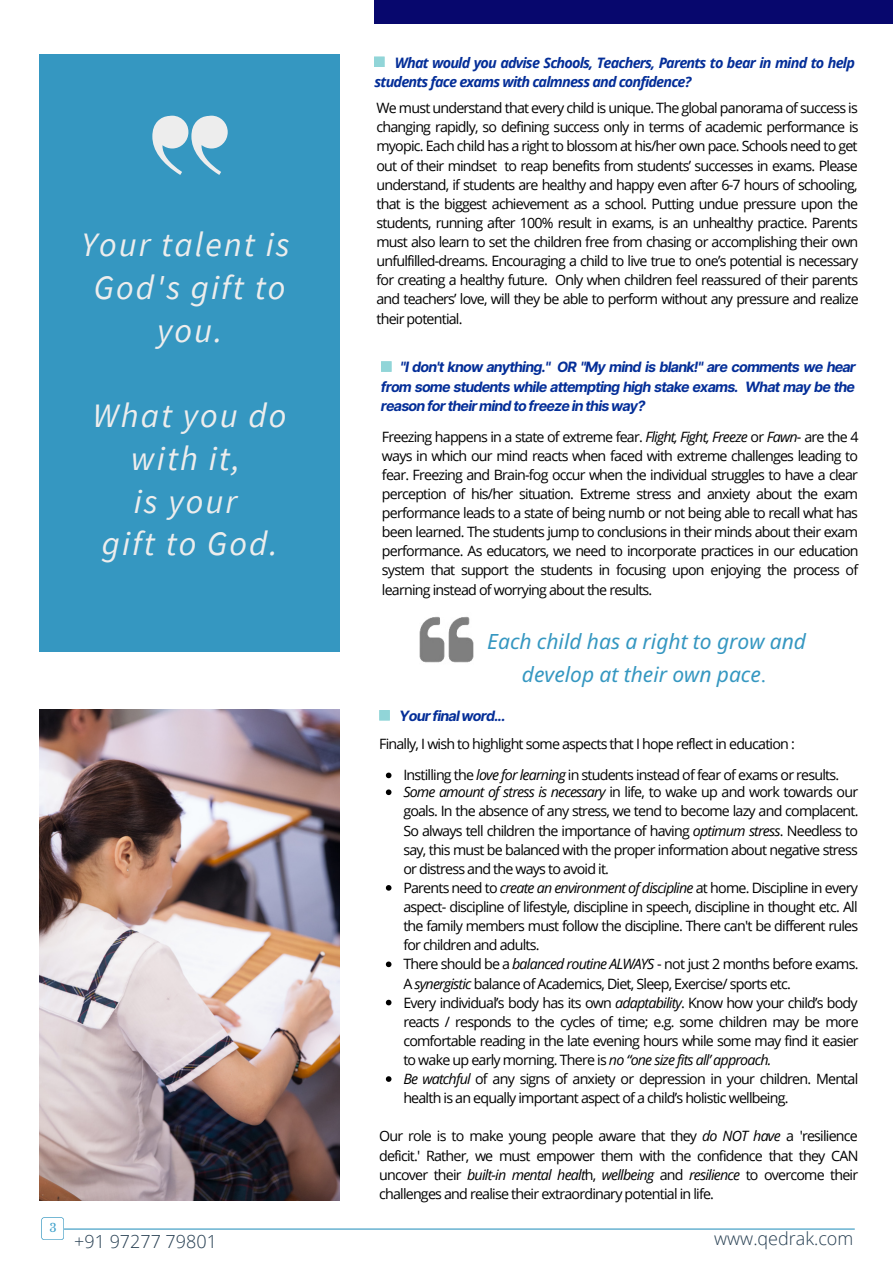
<style>
.page{position:relative;width:893px;height:1264px;background:#fff}
.page>*{position:absolute;margin:0;border:0;box-sizing:border-box;transform-origin:0 0}
.t1{font:italic 34.2px/42.8px "Source Sans Pro";letter-spacing:.06em;color:#ededed;text-align:center}
.t2{font:italic 21px/32.5px "Noto Sans";color:#3597c1;text-align:center}
.t3{font:300 18px "Open Sans";color:#263e51}
.t4{font:italic 700 14.4px/19.4px "Open Sans";letter-spacing:-.055em;color:#042e98}
.t5{font:14.25px/19px "Open Sans";letter-spacing:-.055em;color:#000;text-align:justify}
.t6{font:italic 700 14.25px/19px "Inter";letter-spacing:-.055em;color:#042e98;text-align:justify}
.t7{font:11.7px "Libre Baskerville";color:#3ca0cb}
.s1{font-style:italic}
.s2{font-family:"Solaiman Lipi";font-style:normal}
</style>
<div class="page">
<hr style="left:64px;top:1228px;width:790px;height:1px;background:#3597c1">
<svg style="left:41px;top:1217px;width:23px;height:22px"></svg>
<div style="left:40px;top:55px;width:300px;height:597px;background:#3597c1"></div>
<svg style="left:153px;top:116px;width:74px;height:59px"></svg>
<div style="left:381px;top:361px;width:10px;height:11px;background:#91d5d8"></div>
<img style="left:40px;top:710px;width:300px;height:490px">
<div style="left:374px;top:0;width:518px;height:24px;background:#07076d"></div>
<div style="left:374px;top:56px;width:11px;height:11px;background:#91d5d8"></div>
<div style="left:379px;top:710px;width:11px;height:10px;background:#91d5d8"></div>
<img style="left:419px;top:616px;width:54px;height:47px">
<svg style="left:386px;top:772px;width:5px;height:6px"></svg>
<svg style="left:386px;top:789px;width:5px;height:6px"></svg>
<svg style="left:386px;top:885px;width:5px;height:5px"></svg>
<svg style="left:386px;top:961px;width:5px;height:6px"></svg>
<svg style="left:386px;top:999px;width:5px;height:6px"></svg>
<svg style="left:386px;top:1076px;width:5px;height:5px"></svg>
<h1 class="t1" style="left:81px;top:222px;width:210px">Your talent is<br>God's gift to you.</h1>
<h1 class="t1" style="left:93px;top:393px;width:195px">What you do with it,<br>is your<br>gift to God.</h1>
<p class="t7" style="left:49px;top:1220px;width:9px">3</p>
<p class="t3" style="left:74px;top:1228px;width:144px">+91 97277 79801</p>
<p class="t4" style="left:374px;top:53px;width:482px;text-indent:20px">What would you advise Schools, Teachers, Parents to bear in mind to help students face exams with calmness and confidence?</p>
<p class="t5" style="left:376px;top:98px;width:483px">We must understand that every child is unique. The global panorama of success is changing rapidly, so defining success only in terms of academic performance is myopic. Each child has a right to blossom at his/her own pace. Schools need to get out of their mindset to reap benefits from students’ successes in exams. Please understand, if students are healthy and happy even after 6-7 hours of schooling, that is the biggest achievement as a school. Putting undue pressure upon the students, running after 100% result in exams, is an unhealthy practice. Parents must also learn to set the children free from chasing or accomplishing their own unfulfilled-dreams. Encouraging a child to live true to one’s potential is necessary for creating a healthy future. Only when children feel reassured of their parents and teachers’ love, will they be able to perform without any pressure and realize their potential.</p>
<p class="t6" style="left:381px;top:358px;width:476px;text-indent:19px">"I don't know anything." OR "My mind is blank!" are comments we hear from some students while attempting high stake exams. What may be the reason for their mind to freeze in this way?</p>
<p class="t5" style="left:382px;top:426px;width:478px">Freezing happens in a state of extreme fear. <span class="s1">Flight, Fight, Freeze</span> or <span class="s1">Fawn</span>- are the 4 ways in which our mind reacts when faced with extreme challenges leading to fear. Freezing and Brain-fog occur when the individual struggles to have a clear perception of his/her situation. Extreme stress and anxiety about the exam performance leads to a state of being numb or not being able to recall what has been learned. The students jump to conclusions in their minds about their exam performance. As educators, we need to incorporate practices in our education system that support the students in focusing upon enjoying the process of learning instead of worrying about the results.</p>
<h2 class="t2" style="left:487px;top:624px;width:320px">Each child has a right to grow and develop at their own pace<span class="s2">.</span></h2>
<p class="t6" style="left:399px;top:706px;width:108px">Your final word...</p>
<p class="t5" style="left:379px;top:734px;width:417px">Finally, I wish to highlight some aspects that I hope reflect in education :</p>
<p class="t5" style="left:403px;top:766px;width:456px;line-height:16.8px">Instilling the <span class="s1">love for learning</span> in students instead of fear of exams or results.<br><span class="s1">Some amount of stress is necessary</span> in life, to wake up and work towards our</p>
<p class="t5" style="left:403px;top:801px;width:457px;text-align:left">goals. In the absence of any stress, we tend to become lazy and complacent.<br>So always tell children the importance of having <span class="s1">optimum stress</span>. Needless to say, this must be balanced with the proper information about negative stress or distress and the ways to avoid it.<br>Parents need to <span class="s1">create an environment of discipline</span> at home. Discipline in every aspect- discipline of lifestyle, discipline in speech, discipline in thought etc. All the family members must follow the discipline. There can't be different rules for children and adults.<br>There should be a <span class="s1">balanced routine ALWAYS</span> - not just 2 months before exams.<br>A <span class="s1">synergistic</span> balance of Academics, Diet, Sleep, Exercise/ sports etc.<br>Every individual’s body has its own <span class="s1">adaptability</span>. Know how your child’s body reacts / responds to the cycles of time; e.g. some children may be more comfortable reading in the late evening hours while some may find it easier to wake up early morning. There is <span class="s1">no “one size fits all’ approach.<br>Be watchful</span> of any signs of anxiety or depression in your children. Mental health is an equally important aspect of a child’s holistic wellbeing.</p>
<p class="t5" style="left:379px;top:1126px;width:481px">Our role is to make young people aware that they <span class="s1">do NOT have</span> a 'resilience deficit.' Rather, we must empower them with the confidence that they CAN uncover their <span class="s1">built-in mental healt</span>h, <span class="s1">wellbeing</span> and <span class="s1">resilience</span> to overcome their challenges and realise their extraordinary potential in life.</p>
<p class="t3" style="left:714px;top:1225px;width:140px">www.qedrak.com</p>
</div>
